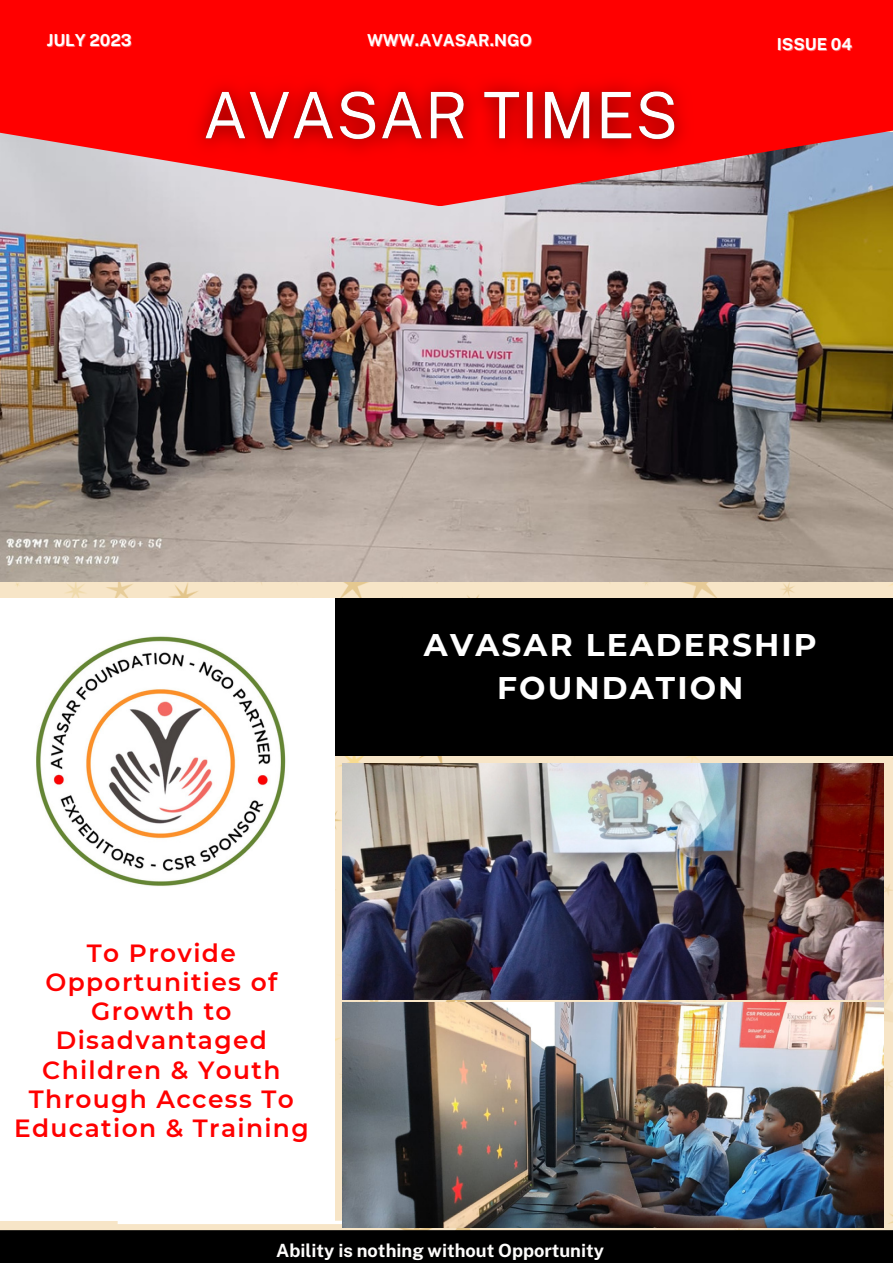
<style>
.page{position:relative;width:893px;height:1264px;background:#fff}
.page>*{position:absolute;margin:0;border:0;box-sizing:border-box;transform-origin:0 0}
.t1{font:700 31.2px/42.8px "Montserrat";letter-spacing:.07em;color:#fff;text-align:center}
.t2{font:600 24.9px/29.2px "Montserrat";letter-spacing:.055em;color:#f00;text-align:center}
.t3{font:700 18.15px "Public Sans";color:#fdfcfb}
.t4{font:700 16.5px "Public Sans";color:#fff}
</style>
<div class="page">
<img style="left:0;top:581px;width:892px;height:649px">
<hr style="left:118px;top:1220px;width:713px;height:3px;background:#fff">
<img style="left:0;top:206px;width:892px;height:375px">
<svg style="left:0;top:0;width:892px;height:206px;background:#eb3133"></svg>
<div style="left:334px;top:598px;width:558px;height:158px;background:#000"></div>
<div style="left:0;top:598px;width:334px;height:622px;background:#fff"></div>
<img style="left:36px;top:636px;width:250px;height:251px">
<div style="left:0;top:1230px;width:892px;height:32px;background:#000"></div>
<img style="left:342px;top:763px;width:541px;height:236px">
<img style="left:175px;top:53px;width:530px;height:131px">
<img style="left:342px;top:1002px;width:541px;height:224px">
<p class="t4" style="left:47px;top:30px;width:87px">JULY 2023</p>
<p class="t4" style="left:367px;top:30px;width:166px">WWW.AVASAR.NGO</p>
<p class="t4" style="left:776px;top:35px;width:77px">ISSUE 04</p>
<p class="t2" style="left:14px;top:938px;width:296px">To Provide<br>Opportunities of<br>Growth to<br>Disadvantaged<br>Children &amp; Youth<br>Through Access To<br>Education &amp; Training</p>
<p class="t1" style="left:424px;top:623px;width:394px">AVASAR LEADERSHIP<br>FOUNDATION</p>
<p class="t3" style="left:276px;top:1240px;width:329px">Ability is nothing without Opportunity</p>
</div>
